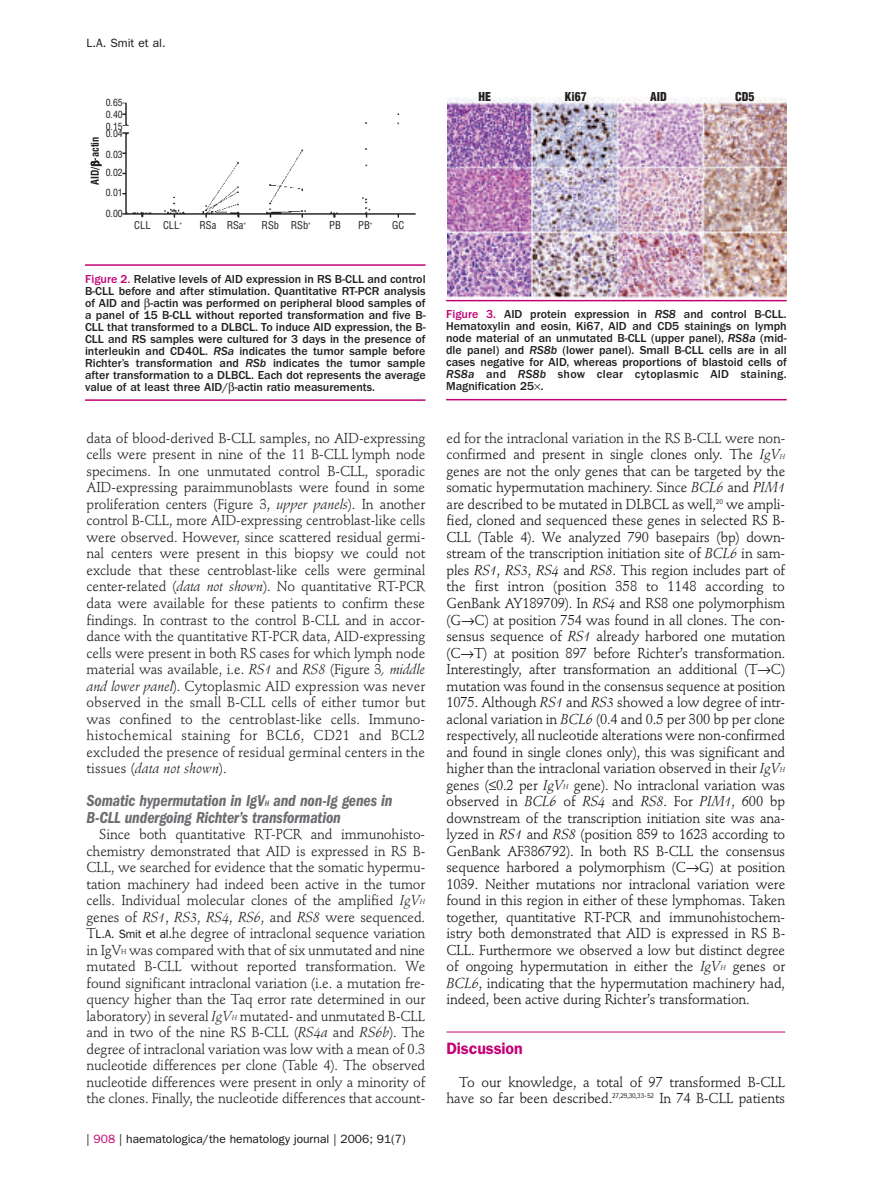
<style>
.page{position:relative;width:893px;height:1191px;background:#fff}
.page>*{position:absolute;margin:0;border:0;box-sizing:border-box;transform-origin:0 0}
.t1{font:italic 600 condensed 16.5px/16.5px "Franklin Gothic";letter-spacing:-.01em;color:#6c6d70}
.t2{font:600 16.5px "Franklin Gothic";letter-spacing:-.01em;color:#c30175}
.t3{font:14.25px/16.5px "Stempel Schneidler";letter-spacing:-.005em;color:#231f20;text-align:justify}
.t4{font:14.25px/16.5px "Stempel Schneidler";letter-spacing:-.01em;color:#141314;text-align:justify}
.t5{font:500 12px/12px "Franklin Gothic";color:#231f20;text-align:justify}
.t6{font:12px "Franklin Gothic";color:#141314}
.t7{font:900 condensed 12px "Helvetica";color:#231f20}
.t8{font:condensed 10.5px "Helvetica";color:#231f20}
.t9{font:700 condensed 10.5px "Helvetica";color:#231f20}
.t10{font:condensed 9.75px/12px "Helvetica";color:#231f20}
.s1{color:#c30175}
.s2{font-style:italic}
.s3{font-size:8.25px}
.s4{font-style:italic;font-size:7.2px}
.s5{font-family:"Franklin Gothic";font-size:12px;color:#141314}
.s6{font-size:7.2px}
.s7{color:#231f20}
</style>
<div class="page">
<hr style="left:446px;top:1031px;width:339px;height:1px;background:#c30175">
<img style="left:122px;top:102px;width:294px;height:116px">
<hr style="left:85px;top:264px;width:340px;height:2px;background:#c30175">
<hr style="left:85px;top:399px;width:340px;height:2px;background:#c30175">
<img style="left:448px;top:97px;width:339px;height:200px">
<hr style="left:446px;top:300px;width:341px;height:1px;background:#c30175">
<hr style="left:446px;top:399px;width:341px;height:1px;background:#c30175">
<p class="t6" style="left:87px;top:39px;width:81px">L.A. Smit et al.</p>
<p class="t10" style="left:106px;top:97px;width:19px;text-align:justify">0.65<br>0.40<br>0.15</p>
<p class="t10" style="left:106px;top:124px;width:19px;line-height:21px">0.04<br>0.03</p>
<p class="t10" style="left:106px;top:164px;width:19px;line-height:19.5px">0.02<br>0.01</p>
<p class="t10" style="left:106px;top:208px;width:19px">0.00</p>
<p class="t9" style="left:91px;top:185px;width:50px;rotate:-90deg">AID/ -actin</p>
<p class="t8" style="left:134px;top:221px;width:49px">CLL CLL<sup>+</sup></p>
<p class="t8" style="left:199px;top:221px;width:48px">RSa RSa<sup>+</sup></p>
<p class="t8" style="left:262px;top:221px;width:51px">RSb RSb<sup>+</sup></p>
<p class="t8" style="left:329px;top:221px;width:13px">PB</p>
<p class="t8" style="left:358px;top:221px;width:16px">PB<sup>+</sup></p>
<p class="t8" style="left:392px;top:221px;width:14px">GC</p>
<p class="t5" style="left:85px;top:274px;width:342px"><span class="s1">Figure 2.</span> Relative levels of AID expression in RS B-CLL and control B-CLL before and after stimulation. Quantitative RT-PCR analysis of AID and -actin was performed on peripheral blood samples of a panel of 15 B-CLL without reported transformation and five B-CLL that transformed to a DLBCL. To induce AID expression, the B-CLL and RS samples were cultured for 3 days in the presence of interleukin and CD40L. <span class="s2">RSa</span> indicates the tumor sample before Richter’s transformation and <span class="s2">RSb</span> indicates the tumor sample after transformation to a DLBCL. Each dot represents the average value of at least three AID/ -actin ratio measurements.</p>
<p class="t3" style="left:87px;top:431px;width:340px">data of blood-derived B-CLL samples, no AID-expressing cells were present in nine of the 11 B-CLL lymph node specimens. In one unmutated control B-CLL, sporadic AID-expressing paraimmunoblasts were found in some proliferation centers (Figure 3, <span class="s2">upper panels</span>). In another control B-CLL, more AID-expressing centroblast-like cells were observed. However, since scattered residual germi&shy;nal centers were present in this biopsy we could not exclude that these centroblast-like cells were germinal center-related (<span class="s2">data not shown</span>). No quantitative RT-PCR data were available for these patients to confirm these findings. In contrast to the control B-CLL and in accor&shy;dance with the quantitative RT-PCR data, AID-expressing cells were present in both RS cases for which lymph node material was available, i.e. <span class="s2">RS1</span> and <span class="s2">RS8</span> (Figure 3<span class="s2">, middle and lower panel</span>). Cytoplasmic AID expression was never observed in the small B-CLL cells of either tumor but was confined to the centroblast-like cells. Immuno&shy;histochemical staining for BCL6, CD21 and BCL2 excluded the presence of residual germinal centers in the tissues (<span class="s2">data not shown</span>).</p>
<p class="t1" style="left:87px;top:793px;width:307px">Somatic hypermutation in IgV<span class="s3">H</span> and non-Ig genes in<br>B-CLL undergoing Richter’s transformation</p>
<p class="t3" style="left:87px;top:827px;width:340px;text-indent:13px">Since both quantitative RT-PCR and immunohisto&shy;chemistry demonstrated that AID is expressed in RS B-CLL, we searched for evidence that the somatic hypermu&shy;tation machinery had indeed been active in the tumor cells. Individual molecular clones of the amplified <span class="s2">IgV</span><span class="s4">H </span>genes of <span class="s2">RS1</span>, <span class="s2">RS3</span>, <span class="s2">RS4</span>, <span class="s2">RS6</span>, and <span class="s2">RS8</span> were sequenced.<br>T<span class="s5">L.A. Smit et al.</span>he degree of intraclonal sequence variation in IgV<span class="s6">H</span> was compared with that of six unmutated and nine mutated B-CLL without reported transformation. We found significant intraclonal variation (i.e. a mutation fre&shy;quency higher than the Taq error rate determined in our laboratory) in several <span class="s2">IgV</span><span class="s4">H</span> mutated- and unmutated B-CLL and in two of the nine RS B-CLL (<span class="s2">RS4a</span> and <span class="s2">RS6b</span>). The degree of intraclonal variation was low with a mean of 0.3 nucleotide differences per clone (Table 4). The observed nucleotide differences were present in only a minority of the clones. Finally, the nucleotide differences that account-</p>
<p class="t6" style="left:87px;top:1134px;width:321px">| <span class="s1">908</span> | haematologica/the hematology journal | 2006; 91(7)</p>
<p class="t7" style="left:478px;top:92px;width:14px">HE</p>
<p class="t7" style="left:565px;top:92px;width:24px">Ki67</p>
<p class="t7" style="left:650px;top:92px;width:18px">AID</p>
<p class="t7" style="left:735px;top:92px;width:21px">CD5</p>
<p class="t5" style="left:446px;top:309px;width:342px"><span class="s1">Figure 3.</span> AID protein expression in <span class="s2">RS8</span> and control B-CLL.<br>Hematoxylin and eosin, Ki67, AID and CD5 stainings on lymph node material of an unmutated B-CLL (upper panel), <span class="s2">RS8a</span> (mid&shy;dle panel) and <span class="s2">RS8b</span> (lower panel). Small B-CLL cells are in all cases negative for AID, whereas proportions of blastoid cells of <span class="s2">RS8a</span> and <span class="s2">RS8b</span> show clear cytoplasmic AID staining.<br>Magnification 25 .</p>
<p class="t4" style="left:446px;top:431px;width:340px"><span class="s7">ed for the intraclonal variation in the RS B-CLL were non&shy;confi</span>rmed and present in single clones only. The <span class="s2">IgV</span><span class="s4">H </span>genes are not the only genes that can be targeted by the somatic hypermutation machinery. Since <span class="s2">BCL6</span> and <span class="s2">PIM1 </span>are described to be mutated in DLBCL as well,<sup>20</sup> we ampli&shy;fied, cloned and sequenced these genes in selected RS B-CLL (Table 4). We analyzed 790 basepairs (bp) down&shy;stream of the transcription initiation site of <span class="s2">BCL6</span> in sam&shy;ples <span class="s2">RS1</span>, <span class="s2">RS3</span>, <span class="s2">RS4</span> and <span class="s2">RS8</span>. This region includes part of the first intron (position 358 to 1148 according to GenBank AY189709). In <span class="s2">RS4</span> and RS8 one polymorphism (G→C) at position 754 was found in all clones. The con&shy;sensus sequence of <span class="s2">RS1</span> already harbored one mutation (C→T) at position 897 before Richter’s transformation.<br>Interestingly, after transformation an additional (T→C) mutation was found in the consensus sequence at position 1075. Although <span class="s2">RS1</span> and <span class="s2">RS3</span> showed a low degree of intr&shy;aclonal variation in <span class="s2">BCL6</span> (0.4 and 0.5 per 300 bp per clone respectively, all nucleotide alterations were non-confirmed and found in single clones only), this was significant and higher than the intraclonal variation observed in their <span class="s2">IgV</span><span class="s4">H </span>genes (≤0.2 per <span class="s2">IgV</span><span class="s4">H</span> gene). No intraclonal variation was observed in <span class="s2">BCL6</span> of <span class="s2">RS4</span> and <span class="s2">RS8</span>. For <span class="s2">PIM1</span>, 600 bp downstream of the transcription initiation site was ana&shy;lyzed in <span class="s2">RS1</span> and <span class="s2">RS8</span> (position 859 to 1623 according to GenBank AF386792). In both RS B-CLL the consensus sequence harbored a polymorphism (C→G) at position 1039. Neither mutations nor intraclonal variation were found in this region in either of these lymphomas. Taken together, quantitative RT-PCR and immunohistochem&shy;istry both demonstrated that AID is expressed in RS B-CLL. Furthermore we observed a low but distinct degree of ongoing hypermutation in either the <span class="s2">IgV</span><span class="s4">H</span> genes or <span class="s2">BCL6</span>, indicating that the hypermutation machinery had, indeed, been active during Richter’s transformation.</p>
<p class="t2" style="left:446px;top:1042px;width:78px">Discussion</p>
<p class="t4" style="left:446px;top:1075px;width:340px;text-align:right">To our knowledge, a total of 97 transformed B-CLL have so far been described.<sup>27,29,30,33-52</sup> In 74 B-CLL patients</p>
</div>
